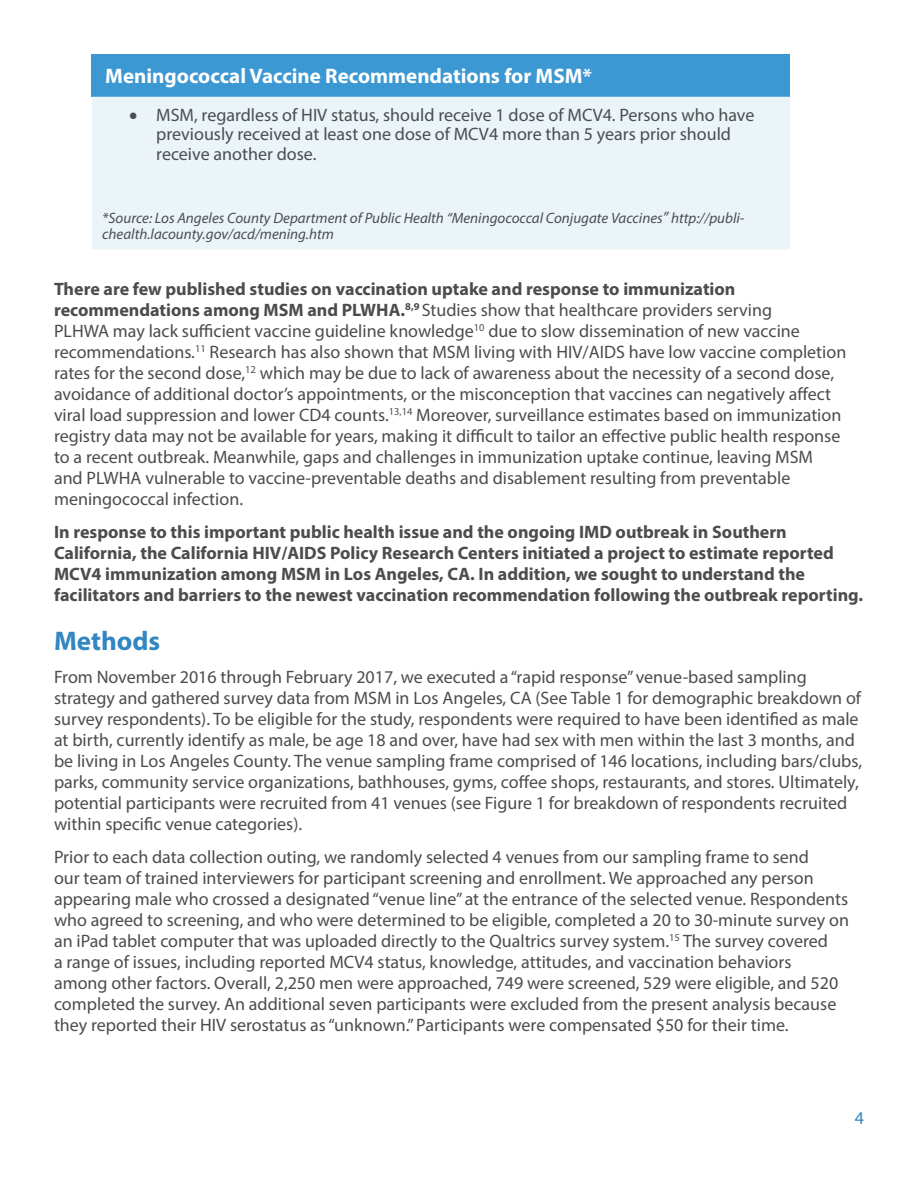
<style>
.page{position:relative;width:918px;height:1188px;background:#fff}
.page>*{position:absolute;margin:0;border:0;box-sizing:border-box;transform-origin:0 0}
.t1{font:700 27px "Myriad Pro";color:#3286c2}
.t2{font:700 21px "Myriad Pro";color:#fff}
.t3{font:18px/21px "Myriad Pro";color:#4b4c4d}
.t4{font:700 18px/21px "Myriad Pro";color:#4b4c4d}
.t5{font:18px/19.5px "Myriad Pro";color:#4d4d4f}
.t6{font:18px "Myriad Pro";color:#3086c2}
.t7{font:italic 15px/16.2px "Myriad Pro";color:#4d4d4f}
.s1{font-size:16.5px}
.s2{font-weight:700}
</style>
<div class="page">
<div style="left:92px;top:54px;width:698px;height:43px;background:#3c98d3"></div>
<div style="left:92px;top:97px;width:698px;height:152px;background:#eaf4f9"></div>
<p class="t2" style="left:105px;top:62px;width:488px">Meningococcal Vaccine Recommendations for MSM*</p>
<p class="t5" style="left:156px;top:105px;width:600px;text-indent:-27px">• MSM, regardless of HIV status, should receive 1 dose of MCV4. Persons who have previously received at least one dose of MCV4 more than 5 years prior should receive another dose.</p>
<p class="t7" style="left:102px;top:209px;width:644px">*Source: Los Angeles County Department of Public Health “Meningococcal Conjugate Vaccines<span class="s1">”</span> http://publi&shy;chealth.lacounty.gov/acd/mening.htm</p>
<p class="t3" style="left:54px;top:278px;width:794px"><span class="s2">There are few published studies on vaccination uptake and response to immunization recommendations among MSM and PLWHA.</span><sup>8,9</sup> Studies show that healthcare providers serving<br>PLHWA may lack sufficient vaccine guideline knowledge<sup>10</sup> due to slow dissemination of new vaccine recommendations.<sup>11</sup> Research has also shown that MSM living with HIV/AIDS have low vaccine completion rates for the second dose,<sup>12</sup> which may be due to lack of awareness about the necessity of a second dose, avoidance of additional doctor’s appointments, or the misconception that vaccines can negatively affect viral load suppression and lower CD4 counts.<sup>13,14</sup> Moreover, surveillance estimates based on immunization registry data may not be available for years, making it difficult to tailor an effective public health response to a recent outbreak. Meanwhile, gaps and challenges in immunization uptake continue, leaving MSM and PLWHA vulnerable to vaccine-preventable deaths and disablement resulting from preventable meningococcal infection.</p>
<p class="t4" style="left:54px;top:521px;width:811px">In response to this important public health issue and the ongoing IMD outbreak in Southern California, the California HIV/AIDS Policy Research Centers initiated a project to estimate reported MCV4 immunization among MSM in Los Angeles, CA. In addition, we sought to understand the facilitators and barriers to the newest vaccination recommendation following the outbreak reporting.</p>
<p class="t1" style="left:54px;top:624px;width:108px">Methods</p>
<p class="t3" style="left:54px;top:666px;width:810px">From November 2016 through February 2017, we executed a “rapid response” venue-based sampling strategy and gathered survey data from MSM in Los Angeles, CA (See Table 1 for demographic breakdown of survey respondents). To be eligible for the study, respondents were required to have been identified as male at birth, currently identify as male, be age 18 and over, have had sex with men within the last 3 months, and be living in Los Angeles County. The venue sampling frame comprised of 146 locations, including bars/clubs, parks, community service organizations, bathhouses, gyms, coffee shops, restaurants, and stores. Ultimately, potential participants were recruited from 41 venues (see Figure 1 for breakdown of respondents recruited within specific venue categories).</p>
<p class="t3" style="left:54px;top:846px;width:797px">Prior to each data collection outing, we randomly selected 4 venues from our sampling frame to send<br>our team of trained interviewers for participant screening and enrollment. We approached any person appearing male who crossed a designated “venue line” at the entrance of the selected venue. Respondents who agreed to screening, and who were determined to be eligible, completed a 20 to 30-minute survey on an iPad tablet computer that was uploaded directly to the Qualtrics survey system.<sup>15</sup> The survey covered<br>a range of issues, including reported MCV4 status, knowledge, attitudes, and vaccination behaviors among other factors. Overall, 2,250 men were approached, 749 were screened, 529 were eligible, and 520 completed the survey. An additional seven participants were excluded from the present analysis because they reported their HIV serostatus as “unknown.” Participants were compensated $50 for their time.</p>
<p class="t6" style="left:855px;top:1107px;width:11px">4</p>
</div>
